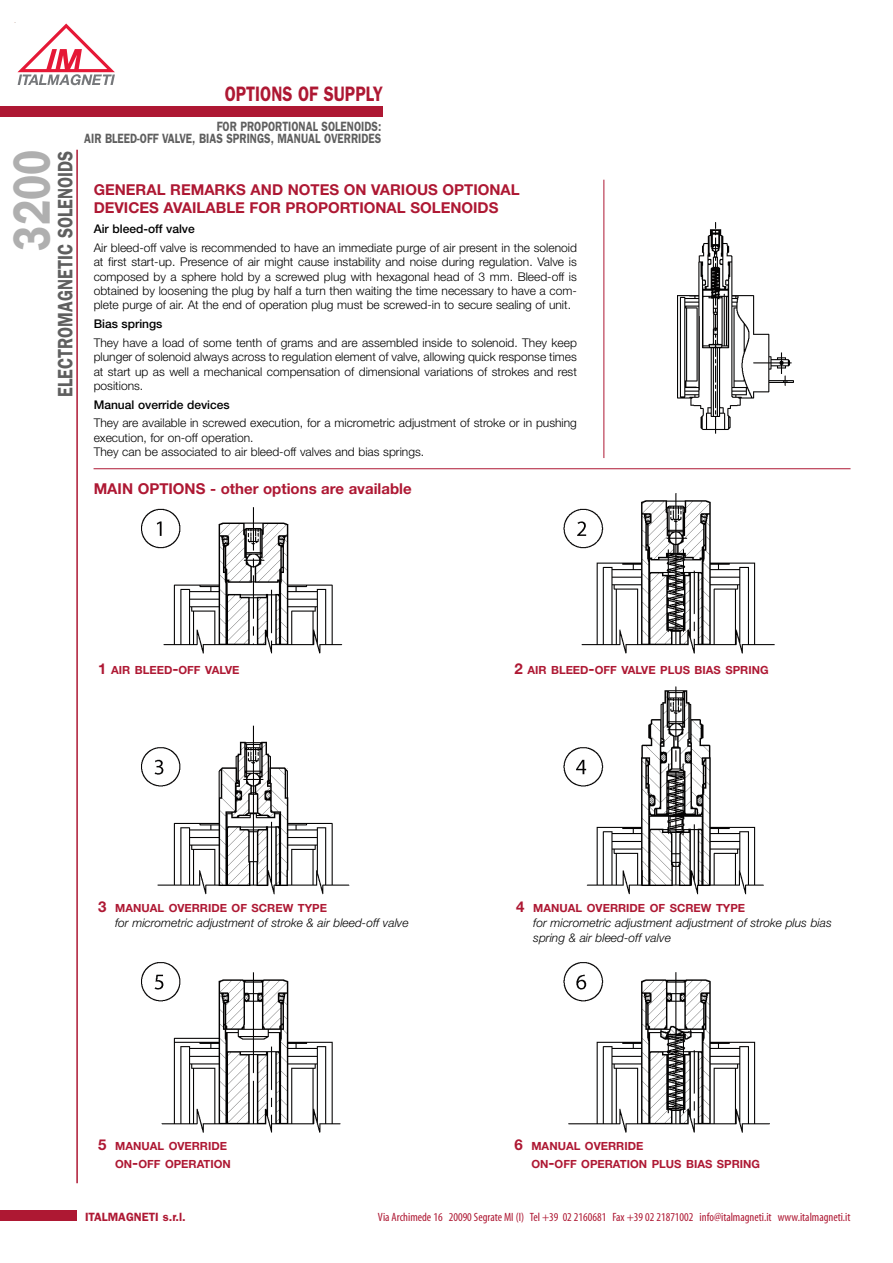
<style>
.page{position:relative;width:893px;height:1263px;background:#fff}
.page>*{position:absolute;margin:0;border:0;box-sizing:border-box;transform-origin:0 0}
.t1{font:600 52.5px "Franklin Gothic";color:#afafaf;scale:.8 1}
.t2{font:600 21px "Franklin Gothic";color:#5f5f5f;scale:.8 1}
.t3{font:600 21px "Franklin Gothic";color:#ae1833;scale:.8 1}
.t4{font:700 15px/18px "Helvetica Neue";color:#ae1833}
.t5{font:600 13.5px/12px "Franklin Gothic";color:#5f5f5f;text-align:right;scale:.8 1}
.t6{font:300 12px/14.4px "Helvetica Neue";color:#000}
.t7{font:italic 300 12px/15px "Helvetica Neue";color:#000}
.t8{font:12px "Myriad MM 400 300";color:#ae1833}
.t9{font:600 12px "Franklin Gothic";color:#ae1833}
.t10{font:700 11.25px/18px "Helvetica Neue";color:#ae1833}
.s1{font-weight:500}
.s2{font-size:15px}
</style>
<div class="page">
<div style="left:0;top:1210px;width:76px;height:11px;background:#ae1833"></div>
<div style="left:1px;top:106px;width:382px;height:11px;background:#ae1833"></div>
<hr style="left:76px;top:150px;width:2px;height:1033px;background:#ae1833">
<svg style="left:14px;top:22px;width:101px;height:63px"></svg>
<hr style="left:94px;top:468px;width:756px;height:1px;background:#ae1833">
<img style="left:677px;top:222px;width:117px;height:211px">
<hr style="left:604px;top:180px;width:1px;height:278px;background:#ae1833">
<img style="left:142px;top:493px;width:632px;height:639px">
<p class="t2" style="left:58px;top:397px;width:309px;rotate:-90deg">ELECTROMAGNETIC SOLENOIDS</p>
<p class="t1" style="left:14px;top:251px;width:127px;rotate:-90deg">3200</p>
<p class="t3" style="left:225px;top:86px;width:199px">OPTIONS OF SUPPLY</p>
<p class="t5" style="left:84px;top:122px;width:373px">FOR PROPORTIONAL SOLENOIDS:<br>AIR BLEED-OFF VALVE, BIAS SPRINGS, MANUAL OVERRIDES</p>
<p class="t4" style="left:94px;top:182px;width:427px">GENERAL REMARKS AND NOTES ON VARIOUS OPTIONAL<br>DEVICES AVAILABLE FOR PROPORTIONAL SOLENOIDS</p>
<p class="t6" style="left:94px;top:221px;width:485px;line-height:18.6px"><span class="s1">Air bleed-off valve<br></span>Air bleed-off valve is recommended to have an immediate purge of air present in the solenoid</p>
<p class="t6" style="left:94px;top:256px;width:485px;text-align:justify">at first start-up. Presence of air might cause instability and noise during regulation. Valve is composed by a sphere hold by a screwed plug with hexagonal head of 3 mm. Bleed-off is obtained by loosening the plug by half a turn then waiting the time necessary to have a com&shy;plete purge of air. At the end of operation plug must be screwed-in to secure sealing of unit.</p>
<p class="t6" style="left:94px;top:316px;width:485px;line-height:18.6px"><span class="s1">Bias springs<br></span>They have a load of some tenth of grams and are assembled inside to solenoid. They keep</p>
<p class="t6" style="left:94px;top:351px;width:485px;text-align:justify">plunger of solenoid always across to regulation element of valve, allowing quick response times at start up as well a mechanical compensation of dimensional variations of strokes and rest positions.</p>
<p class="t6" style="left:94px;top:396px;width:485px;line-height:18.6px"><span class="s1">Manual override devices<br></span>They are available in screwed execution, for a micrometric adjustment of stroke or in pushing</p>
<p class="t6" style="left:94px;top:431px;width:332px">execution, for on-off operation.<br>They can be associated to air bleed-off valves and bias springs.</p>
<p class="t4" style="left:94px;top:481px;width:319px">MAIN OPTIONS - other options are available</p>
<p class="t10" style="left:98px;top:662px;width:143px"><span class="s2">1</span> AIR BLEED<span class="s2">-</span>OFF VALVE</p>
<p class="t10" style="left:514px;top:662px;width:256px"><span class="s2">2</span> AIR BLEED<span class="s2">-</span>OFF VALVE PLUS BIAS SPRING</p>
<p class="t10" style="left:98px;top:900px;width:230px"><span class="s2">3</span> MANUAL OVERRIDE OF SCREW TYPE</p>
<p class="t7" style="left:115px;top:917px;width:295px">for micrometric adjustment of stroke &amp; air bleed-off valve</p>
<p class="t10" style="left:516px;top:900px;width:230px"><span class="s2">4</span> MANUAL OVERRIDE OF SCREW TYPE</p>
<p class="t7" style="left:533px;top:917px;width:300px">for micrometric adjustment adjustment of stroke plus bias spring &amp; air bleed-off valve</p>
<p class="t10" style="left:115px;top:1138px;width:117px;text-indent:-17px"><span class="s2">5</span> MANUAL OVERRIDE<br>ON<span class="s2">-</span>OFF OPERATION</p>
<p class="t10" style="left:531px;top:1138px;width:230px;text-indent:-17px"><span class="s2">6</span> MANUAL OVERRIDE<br>ON<span class="s2">-</span>OFF OPERATION PLUS BIAS SPRING</p>
<p class="t9" style="left:85px;top:1213px;width:102px">ITALMAGNETI s.r.l.</p>
<p class="t8" style="left:378px;top:1213px;width:474px">Via Archimede 16 20090 Segrate MI (I) Tel +39 02 2160681 Fax +39 02 21871002 info@italmagneti.it www.italmagneti.it</p>
</div>
